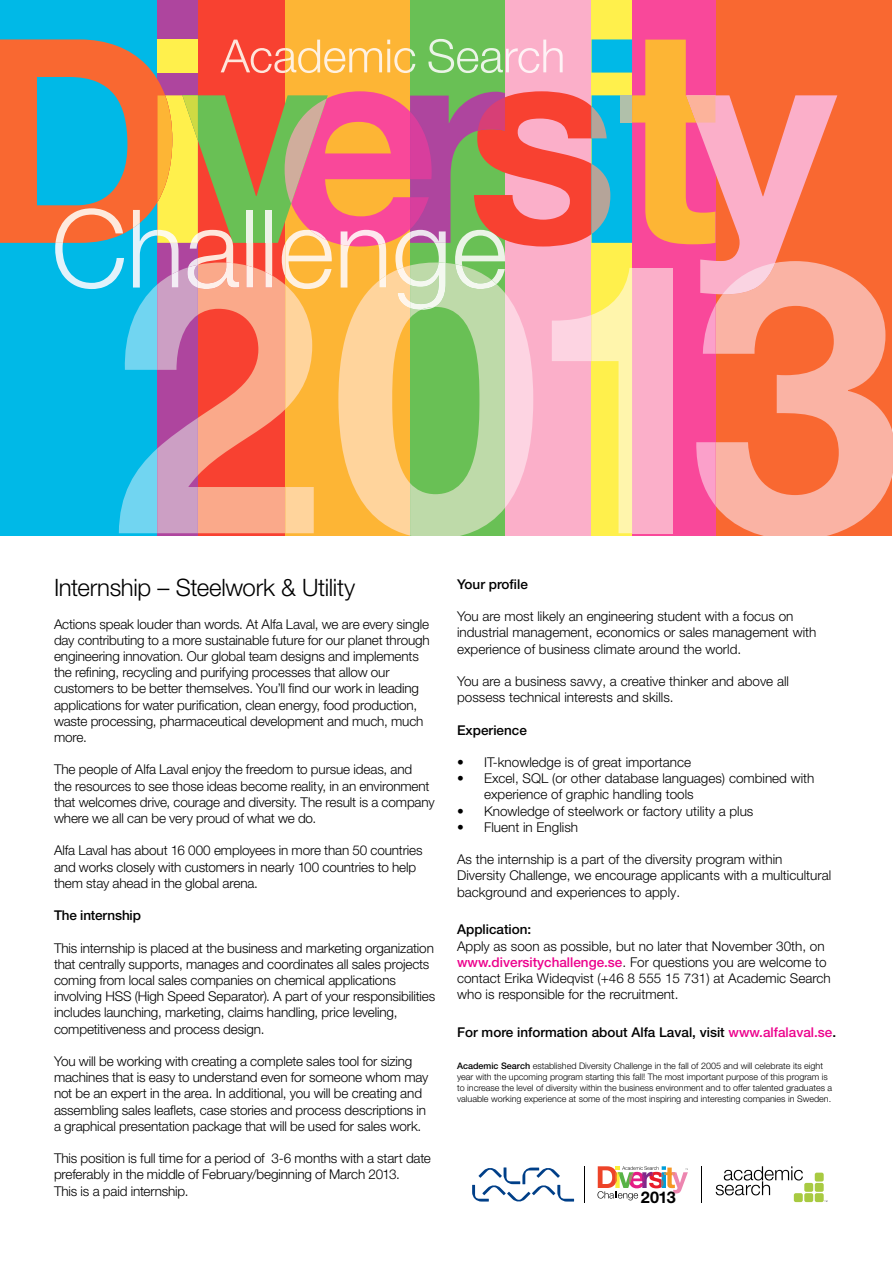
<style>
.page{position:relative;width:893px;height:1263px;background:#fff}
.page>*{position:absolute;margin:0;border:0;box-sizing:border-box;transform-origin:0 0}
.t1{font:300 24px "Helvetica Neue LT Pro";letter-spacing:-.015em;color:#000}
.t2{font:700 16.2px "Helvetica Neue LT Pro";color:#000}
.t3{font:300 13.5px/16.2px "Helvetica Neue LT Pro";letter-spacing:-.01em;color:#000}
.t4{font:500 13.5px "Helvetica Neue LT Pro";color:#000}
.t5{font:300 9px/10.8px "Helvetica Neue LT Pro";color:#000}
.s1{font-weight:500;color:#ec008c}
.s2{color:#ec008c}
.s3{font-weight:500}
</style>
<div class="page">
<div style="left:0;top:0;width:157px;height:536px;background:#00b9e7"></div>
<div style="left:198px;top:0;width:87px;height:536px;background:#f84131"></div>
<div style="left:505px;top:0;width:87px;height:536px;background:#fbafc9"></div>
<div style="left:715px;top:0;width:177px;height:536px;background:#f96831"></div>
<div style="left:632px;top:0;width:83px;height:536px;background:#f9489a"></div>
<div style="left:592px;top:0;width:40px;height:536px;background:#fff04c"></div>
<div style="left:285px;top:0;width:125px;height:536px;background:#fdb535"></div>
<div style="left:410px;top:0;width:95px;height:536px;background:#69c055"></div>
<div style="left:157px;top:0;width:41px;height:536px;background:#ae459e"></div>
<svg style="left:837px;top:269px;width:55px;height:264px;fill:#fab3a4"></svg>
<svg style="left:0;top:39px;width:837px;height:497px"></svg>
<svg style="left:472px;top:1167px;width:102px;height:34px"></svg>
<hr style="left:584px;top:1166px;width:1px;height:36px;background:#000">
<hr style="left:701px;top:1166px;width:1px;height:36px;background:#000">
<div style="left:815px;top:1172px;width:9px;height:9px;background:#a8ca41;border-radius:2px"></div>
<div style="left:804px;top:1183px;width:9px;height:9px;background:#a8ca41;border-radius:2px"></div>
<div style="left:815px;top:1183px;width:9px;height:9px;background:#a8ca41;border-radius:2px"></div>
<div style="left:794px;top:1193px;width:9px;height:9px;background:#a8ca41;border-radius:2px"></div>
<div style="left:804px;top:1193px;width:9px;height:9px;background:#a8ca41;border-radius:2px"></div>
<div style="left:815px;top:1193px;width:9px;height:9px;background:#a8ca41;border-radius:2px"></div>
<svg style="left:716px;top:1166px;width:87px;height:29px"></svg>
<svg style="left:597px;top:1166px;width:91px;height:34px"></svg>
<h1 class="t1" style="left:54px;top:573px;width:303px">Internship – Steelwork &amp; Utility</h1>
<p class="t3" style="left:54px;top:615px;width:377px">Actions speak louder than words. At Alfa Laval, we are every single day contributing to a more sustainable future for our planet through engineering innovation. Our global team designs and implements the refining, recycling and purifying processes that allow our customers to be better themselves. You’ll find our work in leading applications for water purification, clean energy, food production, waste processing, pharmaceutical development and much, much more.</p>
<p class="t3" style="left:54px;top:761px;width:382px">The people of Alfa Laval enjoy the freedom to pursue ideas, and<br>the resources to see those ideas become reality, in an environment that welcomes drive, courage and diversity. The result is a company where we all can be very proud of what we do.</p>
<p class="t3" style="left:54px;top:842px;width:370px">Alfa Laval has about 16 000 employees in more than 50 countries and works closely with customers in nearly 100 countries to help them stay ahead in the global arena.</p>
<p class="t4" style="left:54px;top:907px;width:88px">The internship</p>
<p class="t3" style="left:54px;top:939px;width:383px">This internship is placed at the business and marketing organization that centrally supports, manages and coordinates all sales projects coming from local sales companies on chemical applications involving HSS (High Speed Separator). A part of your responsibilities includes launching, marketing, claims handling, price leveling, competitiveness and process design.</p>
<p class="t3" style="left:54px;top:1053px;width:376px">You will be working with creating a complete sales tool for sizing machines that is easy to understand even for someone whom may not be an expert in the area. In additional, you will be creating and assembling sales leaflets, case stories and process descriptions in a graphical presentation package that will be used for sales work.</p>
<p class="t3" style="left:54px;top:1150px;width:378px">This position is full time for a period of 3-6 months with a start date preferably in the middle of February/beginning of March 2013.<br>This is a paid internship.</p>
<p class="t4" style="left:457px;top:576px;width:72px">Your profile</p>
<p class="t3" style="left:457px;top:608px;width:361px">You are most likely an engineering student with a focus on industrial management, economics or sales management with experience of business climate around the world.</p>
<p class="t3" style="left:457px;top:673px;width:333px">You are a business savvy, a creative thinker and above all possess technical interests and skills.</p>
<p class="t4" style="left:457px;top:721px;width:71px">Experience</p>
<p class="t3" style="left:457px;top:754px;width:236px">• IT-knowledge is of great importance</p>
<p class="t3" style="left:484px;top:770px;width:332px;text-indent:-27px">• Excel, SQL (or other database languages) combined with experience of graphic handling tools</p>
<p class="t3" style="left:457px;top:802px;width:298px">• Knowledge of steelwork or factory utility a plus</p>
<p class="t3" style="left:457px;top:818px;width:123px">• Fluent in English</p>
<p class="t3" style="left:457px;top:851px;width:376px">As the internship is a part of the diversity program within<br>Diversity Challenge, we encourage applicants with a multicultural background and experiences to apply.</p>
<p class="t4" style="left:457px;top:921px;width:76px">Application:</p>
<p class="t3" style="left:457px;top:937px;width:375px">Apply as soon as possible, but no later that November 30th, on <span class="s1">www.diversitychallenge.se</span>. For questions you are welcome to contact Erika Wideqvist (+46 8 555 15 731) at Academic Search who is responsible for the recruitment.</p>
<p class="t4" style="left:457px;top:1024px;width:380px">For more information about Alfa Laval, visit <span class="s2">www.alfalaval.se</span>.</p>
<p class="t5" style="left:457px;top:1060px;width:377px"><span class="s3">Academic Search</span> established Diversity Challenge in the fall of 2005 and will celebrate its eight year with the upcoming program starting this fall! The most important purpose of this program is to increase the level of diversity within the business environment and to offer talented graduates a valuable working experience at some of the most inspiring and interesting companies in Sweden.</p>
<p class="t2" style="left:641px;top:1186px;width:36px">2013</p>
</div>
